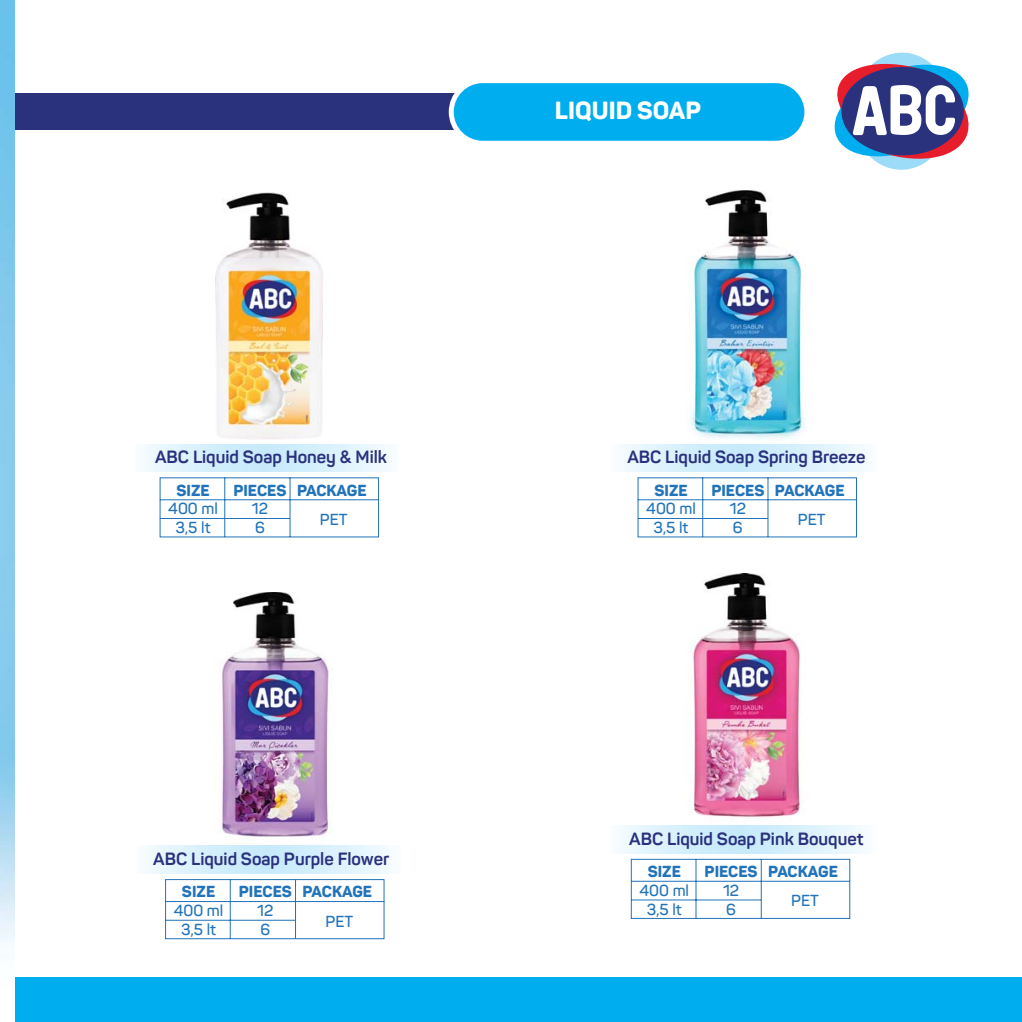
<style>
.page{position:relative;width:1022px;height:1022px;background:#fff}
.page>*{position:absolute;margin:0;border:0;box-sizing:border-box;transform-origin:0 0}
.t1{font:800 24.5px "Panton";color:#fff}
.t2{font:700 17.5px "Panton";color:#2a317d}
.t3{font:800 15.75px "Panton";color:#2173ba}
.t4{font:600 15.75px/18.9px "Panton";color:#2173ba;text-align:center}
</style>
<div class="page">
<svg style="left:834px;top:52px;width:135px;height:118px"></svg>
<div style="left:0;top:977px;width:1022px;height:45px;background:#00aeef"></div>
<div style="left:14px;top:93px;width:776px;height:37px;background:#2a317d"></div>
<div style="left:451px;top:81px;width:356px;height:62px;background:#00aeef;border-radius:31px"></div>
<div style="left:449px;top:78px;width:360px;height:68px;border:5px solid #fff;border-radius:31px"></div>
<img style="left:0;top:1px;width:15px;height:1021px">
<svg style="left:145px;top:444px;width:242px;height:28px;background:#d9f0fc"></svg>
<img style="left:216px;top:193px;width:107px;height:246px">
<svg style="left:159px;top:477px;width:220px;height:60px"></svg>
<svg style="left:620px;top:826px;width:243px;height:27px;background:#d9f0fc"></svg>
<img style="left:690px;top:573px;width:112px;height:244px">
<svg style="left:631px;top:859px;width:219px;height:60px"></svg>
<svg style="left:622px;top:444px;width:243px;height:28px;background:#d9f0fc"></svg>
<img style="left:690px;top:190px;width:116px;height:252px">
<svg style="left:637px;top:477px;width:220px;height:60px"></svg>
<svg style="left:147px;top:846px;width:242px;height:28px;background:#d9f0fc"></svg>
<img style="left:222px;top:592px;width:110px;height:245px">
<svg style="left:165px;top:879px;width:220px;height:60px"></svg>
<p class="t2" style="left:155px;top:449px;width:233px">ABC Liquid Soap Honey &amp; Milk</p>
<p class="t3" style="left:176px;top:481px;width:35px">SIZE</p>
<p class="t4" style="left:168px;top:499px;width:51px">400 ml<br>3,5 lt</p>
<p class="t3" style="left:233px;top:481px;width:55px">PIECES</p>
<p class="t4" style="left:252px;top:499px;width:18px;text-align:left">12<br>6</p>
<p class="t3" style="left:297px;top:481px;width:71px">PACKAGE</p>
<p class="t4" style="left:320px;top:510px;width:29px">PET</p>
<p class="t2" style="left:153px;top:851px;width:237px">ABC Liquid Soap Purple Flower</p>
<p class="t3" style="left:182px;top:883px;width:35px">SIZE</p>
<p class="t4" style="left:174px;top:901px;width:51px">400 ml<br>3,5 lt</p>
<p class="t3" style="left:239px;top:883px;width:55px">PIECES</p>
<p class="t4" style="left:257px;top:901px;width:18px;text-align:left">12<br>6</p>
<p class="t3" style="left:302px;top:883px;width:71px">PACKAGE</p>
<p class="t4" style="left:325px;top:912px;width:29px">PET</p>
<h1 class="t1" style="left:555px;top:97px;width:148px">LIQUID SOAP</h1>
<p class="t2" style="left:627px;top:449px;width:240px">ABC Liquid Soap Spring Breeze</p>
<p class="t3" style="left:654px;top:481px;width:35px">SIZE</p>
<p class="t4" style="left:646px;top:499px;width:51px">400 ml<br>3,5 lt</p>
<p class="t3" style="left:711px;top:481px;width:55px">PIECES</p>
<p class="t4" style="left:730px;top:499px;width:18px;text-align:left">12<br>6</p>
<p class="t3" style="left:775px;top:481px;width:71px">PACKAGE</p>
<p class="t4" style="left:798px;top:510px;width:29px">PET</p>
<p class="t2" style="left:629px;top:831px;width:236px">ABC Liquid Soap Pink Bouquet</p>
<p class="t3" style="left:648px;top:862px;width:35px">SIZE</p>
<p class="t4" style="left:639px;top:881px;width:51px">400 ml<br>3,5 lt</p>
<p class="t3" style="left:705px;top:862px;width:55px">PIECES</p>
<p class="t4" style="left:723px;top:881px;width:18px;text-align:left">12<br>6</p>
<p class="t3" style="left:768px;top:862px;width:71px">PACKAGE</p>
<p class="t4" style="left:791px;top:891px;width:29px">PET</p>
</div>
